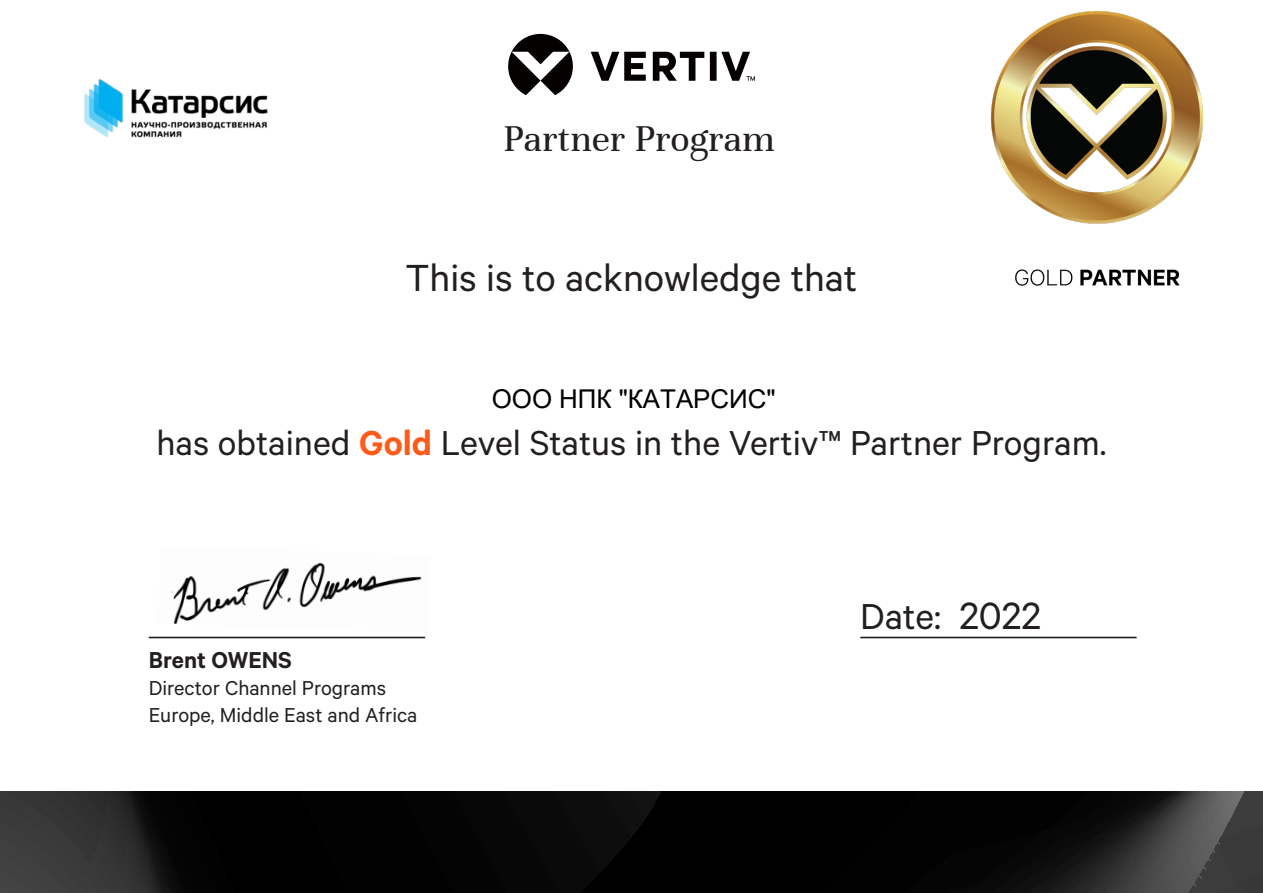
<style>
.page{position:relative;width:1263px;height:893px;background:#fff}
.page>*{position:absolute;margin:0;border:0;box-sizing:border-box;transform-origin:0 0}
.t1{font:42.45px "Calibre";color:#231f20}
.Program_Title{font:40.65px "Unna";color:#231f20}
.Position{font:40.65px "Calibre";color:#231f20}
.t2{font:39px "Calibre";color:#231f20}
.Name{font:600 25.95px "Calibre";color:#231f20}
.t3{font:25.8px "Arial";color:#000}
.Position-2{font:22.65px "Calibre";color:#231f20}
.s1{font-weight:600;color:#fe5b1b}
.s2{font-size:42.75px}
</style>
<div class="page">
<svg style="left:0;top:792px;width:1263px;height:101px;background:#101010"></svg>
<hr style="left:149px;top:637px;width:276px;height:1px;background:#231f20">
<img style="left:172px;top:562px;width:250px;height:62px">
<svg style="left:508px;top:34px;width:247px;height:61px"></svg>
<hr style="left:860px;top:637px;width:276px;height:1px;background:#231f20">
<img style="left:991px;top:11px;width:213px;height:275px">
<img style="left:84px;top:78px;width:184px;height:60px">
<p class="Program_Title" style="left:503px;top:115px;width:273px">Partner Program</p>
<p class="t1" style="left:405px;top:253px;width:453px">This is to acknowledge that</p>
<p class="t3" style="left:492px;top:385px;width:285px">ООО НПК "КАТАРСИС"</p>
<p class="t2" style="left:157px;top:420px;width:951px">has obtained <span class="s1">Gold</span> Level Status in the Vertiv™ Partner Program.</p>
<p class="Name" style="left:149px;top:644px;width:145px">Brent OWENS</p>
<p class="Position-2" style="left:149px;top:675px;width:239px">Director Channel Programs</p>
<p class="Position-2" style="left:149px;top:702px;width:270px">Europe, Middle East and Africa</p>
<p class="Position" style="left:860px;top:593px;width:182px">Date: <span class="s2">2022</span></p>
</div>
